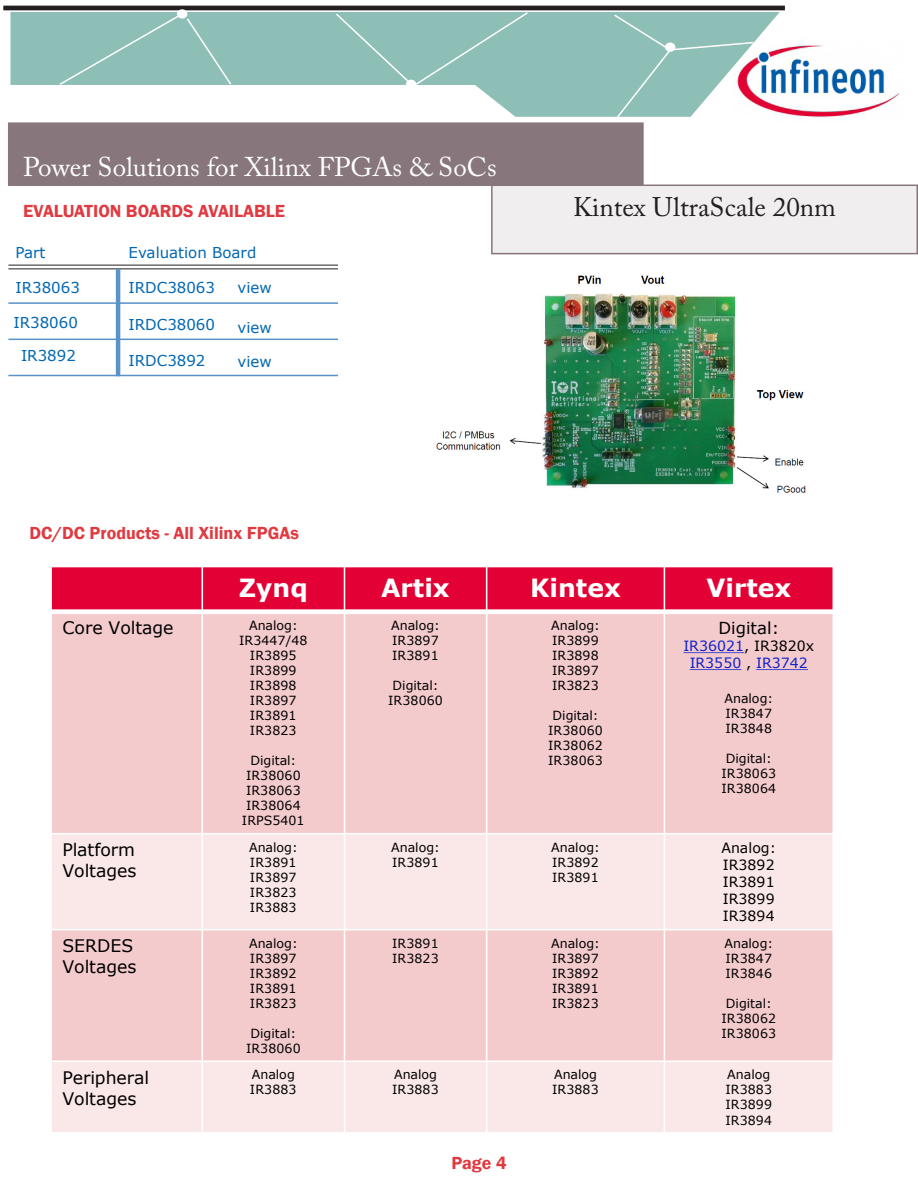
<style>
.page{position:relative;width:918px;height:1188px;background:#fff}
.page>*{position:absolute;margin:0;border:0;box-sizing:border-box;transform-origin:0 0}
.Body_1{font:27px "Adobe Caslon Pro";color:#fff}
.Body_1-2{font:26.7px "Adobe Caslon Pro";color:#231f20}
.t1{font:700 25.05px "Verdana";color:#fff}
.Upper_Right{font:600 18px "Franklin Gothic";color:#e03940}
.t2{font:17.25px/20.7px "Verdana";letter-spacing:-.005em;color:#000}
.t3{font:16.5px "Verdana";color:#000}
.Upper_Right-2{font:15px "Verdana";color:#0166b3}
.t4{font:14.1px/17px "Verdana";letter-spacing:.005em;color:#000;text-align:justify}
.t5{font:14.1px/17px "Verdana";letter-spacing:.005em;color:#12c;text-align:center}
.t6{font:12.6px/15px "Verdana";letter-spacing:.005em;color:#000;text-align:justify}
.s1{color:#000}
</style>
<div class="page">
<img style="left:785px;top:42px;width:115px;height:76px">
<svg style="left:4px;top:6px;width:781px;height:111px"></svg>
<div style="left:9px;top:123px;width:634px;height:62px;background:#87767c"></div>
<div style="left:8px;top:122px;width:636px;height:64px;border:2px solid #87767c"></div>
<img style="left:436px;top:275px;width:370px;height:218px">
<hr style="left:8px;top:265px;width:330px;height:1px;background:#231f20">
<hr style="left:8px;top:268px;width:330px;height:1px;background:#231f20">
<hr style="left:116px;top:269px;width:4px;height:107px;background:#5993c8">
<hr style="left:8px;top:302px;width:330px;height:2px;background:#5993c8">
<hr style="left:8px;top:339px;width:330px;height:1px;background:#5993c8">
<hr style="left:8px;top:375px;width:330px;height:1px;background:#5993c8">
<div style="left:51px;top:567px;width:151px;height:45px;background:#e30034"></div>
<div style="left:202px;top:567px;width:143px;height:45px;background:#e30034"></div>
<div style="left:345px;top:567px;width:142px;height:45px;background:#e30034"></div>
<div style="left:487px;top:567px;width:177px;height:45px;background:#e30034"></div>
<div style="left:664px;top:567px;width:169px;height:45px;background:#e30034"></div>
<div style="left:51px;top:612px;width:151px;height:222px;background:#f4cbcd"></div>
<div style="left:202px;top:612px;width:143px;height:222px;background:#f4cbcd"></div>
<div style="left:345px;top:612px;width:142px;height:222px;background:#f4cbcd"></div>
<div style="left:487px;top:612px;width:177px;height:222px;background:#f4cbcd"></div>
<div style="left:664px;top:612px;width:169px;height:222px;background:#f4cbcd"></div>
<div style="left:51px;top:834px;width:151px;height:96px;background:#fae7e8"></div>
<div style="left:202px;top:834px;width:143px;height:96px;background:#fae7e8"></div>
<div style="left:345px;top:834px;width:142px;height:96px;background:#fae7e8"></div>
<div style="left:487px;top:834px;width:177px;height:96px;background:#fae7e8"></div>
<div style="left:664px;top:834px;width:169px;height:96px;background:#fae7e8"></div>
<div style="left:51px;top:930px;width:151px;height:131px;background:#f4cbcd"></div>
<div style="left:202px;top:930px;width:143px;height:131px;background:#f4cbcd"></div>
<div style="left:345px;top:930px;width:142px;height:131px;background:#f4cbcd"></div>
<div style="left:487px;top:930px;width:177px;height:131px;background:#f4cbcd"></div>
<div style="left:664px;top:930px;width:169px;height:131px;background:#f4cbcd"></div>
<div style="left:51px;top:1061px;width:151px;height:72px;background:#fae7e8"></div>
<div style="left:202px;top:1061px;width:143px;height:72px;background:#fae7e8"></div>
<div style="left:345px;top:1061px;width:142px;height:72px;background:#fae7e8"></div>
<div style="left:487px;top:1061px;width:177px;height:72px;background:#fae7e8"></div>
<div style="left:664px;top:1061px;width:169px;height:72px;background:#fae7e8"></div>
<hr style="left:202px;top:566px;width:1px;height:568px;background:#fff">
<hr style="left:344px;top:566px;width:1px;height:568px;background:#fff">
<hr style="left:486px;top:566px;width:1px;height:568px;background:#fff">
<hr style="left:664px;top:566px;width:1px;height:568px;background:#fff">
<div style="left:51px;top:609px;width:783px;height:5px;background:#fff"></div>
<hr style="left:51px;top:833px;width:783px;height:1px;background:#fff">
<hr style="left:51px;top:929px;width:783px;height:1px;background:#fff">
<hr style="left:51px;top:1061px;width:783px;height:1px;background:#fff">
<hr style="left:51px;top:566px;width:1px;height:568px;background:#fff">
<hr style="left:51px;top:1132px;width:783px;height:2px;background:#fff">
<svg style="left:683px;top:652px;width:61px;height:1px"></svg>
<svg style="left:690px;top:669px;width:51px;height:1px"></svg>
<svg style="left:756px;top:669px;width:52px;height:1px"></svg>
<div style="left:492px;top:185px;width:425px;height:69px;background:#f0eeef"></div>
<div style="left:491px;top:185px;width:427px;height:69px;border:2px solid #87767c"></div>
<p class="Body_1" style="left:23px;top:151px;width:475px">Power Solutions for Xilinx FPGAs &amp; SoCs</p>
<p class="Upper_Right" style="left:23px;top:200px;width:263px">EVALUATION BOARDS AVAILABLE</p>
<p class="Upper_Right-2" style="left:15px;top:242px;width:32px">Part</p>
<p class="Upper_Right-2" style="left:129px;top:242px;width:129px">Evaluation Board</p>
<p class="Upper_Right-2" style="left:15px;top:278px;width:66px">IR38063</p>
<p class="Upper_Right-2" style="left:129px;top:278px;width:88px">IRDC38063</p>
<p class="Upper_Right-2" style="left:237px;top:277px;width:36px">view</p>
<p class="Upper_Right-2" style="left:14px;top:312px;width:66px">IR38060</p>
<p class="Upper_Right-2" style="left:129px;top:314px;width:88px">IRDC38060</p>
<p class="Upper_Right-2" style="left:237px;top:318px;width:36px">view</p>
<p class="Upper_Right-2" style="left:21px;top:346px;width:56px">IR3892</p>
<p class="Upper_Right-2" style="left:129px;top:350px;width:78px">IRDC3892</p>
<p class="Upper_Right-2" style="left:237px;top:351px;width:36px">view</p>
<p class="Upper_Right" style="left:30px;top:522px;width:271px">DC/DC Products - All Xilinx FPGAs</p>
<p class="Body_1-2" style="left:573px;top:192px;width:265px">Kintex UltraScale 20nm</p>
<p class="t1" style="left:239px;top:570px;width:71px">Zynq</p>
<p class="t1" style="left:381px;top:570px;width:70px">Artix</p>
<p class="t1" style="left:530px;top:570px;width:92px">Kintex</p>
<p class="t1" style="left:706px;top:570px;width:86px">Virtex</p>
<p class="t2" style="left:62px;top:618px;width:113px">Core Voltage</p>
<p class="t6" style="left:239px;top:618px;width:70px;text-align:center">Analog:<br>IR3447/48<br>IR3895<br>IR3899<br>IR3898<br>IR3897<br>IR3891<br>IR3823</p>
<p class="t6" style="left:242px;top:753px;width:64px;text-align:center">Digital:<br>IR38060<br>IR38063<br>IR38064<br>IRPS5401</p>
<p class="t6" style="left:391px;top:618px;width:50px">Analog:<br>IR3897<br>IR3891</p>
<p class="t6" style="left:388px;top:678px;width:56px;text-align:center">Digital:<br>IR38060</p>
<p class="t6" style="left:551px;top:618px;width:50px">Analog:<br>IR3899<br>IR3898<br>IR3897<br>IR3823</p>
<p class="t6" style="left:548px;top:708px;width:56px;text-align:center">Digital:<br>IR38060<br>IR38062<br>IR38063</p>
<p class="t3" style="left:718px;top:616px;width:62px">Digital:</p>
<p class="t5" style="left:683px;top:637px;width:132px">IR36021<span class="s1">, IR3820x<br></span>IR3550 <span class="s1">,</span> IR3742</p>
<p class="t6" style="left:724px;top:691px;width:50px">Analog:<br>IR3847<br>IR3848</p>
<p class="t6" style="left:721px;top:751px;width:56px;text-align:center">Digital:<br>IR38063<br>IR38064</p>
<p class="t2" style="left:62px;top:840px;width:76px">Platform<br>Voltages</p>
<p class="t6" style="left:249px;top:840px;width:50px">Analog:<br>IR3891<br>IR3897<br>IR3823<br>IR3883</p>
<p class="t6" style="left:391px;top:840px;width:50px">Analog:<br>IR3891</p>
<p class="t6" style="left:551px;top:840px;width:50px">Analog:<br>IR3892<br>IR3891</p>
<p class="t4" style="left:721px;top:839px;width:56px">Analog:<br>IR3892<br>IR3891<br>IR3899<br>IR3894</p>
<p class="t2" style="left:62px;top:936px;width:76px">SERDES<br>Voltages</p>
<p class="t6" style="left:249px;top:935px;width:50px">Analog:<br>IR3897<br>IR3892<br>IR3891<br>IR3823</p>
<p class="t6" style="left:246px;top:1026px;width:56px;text-align:center">Digital:<br>IR38060</p>
<p class="t6" style="left:392px;top:935px;width:48px">IR3891<br>IR3823</p>
<p class="t6" style="left:551px;top:935px;width:50px">Analog:<br>IR3897<br>IR3892<br>IR3891<br>IR3823</p>
<p class="t6" style="left:725px;top:935px;width:50px">Analog:<br>IR3847<br>IR3846</p>
<p class="t6" style="left:722px;top:996px;width:56px;text-align:center">Digital:<br>IR38062<br>IR38063</p>
<p class="t2" style="left:62px;top:1067px;width:88px">Peripheral<br>Voltages</p>
<p class="t6" style="left:250px;top:1067px;width:48px">Analog<br>IR3883</p>
<p class="t6" style="left:392px;top:1067px;width:48px">Analog<br>IR3883</p>
<p class="t6" style="left:552px;top:1067px;width:48px">Analog<br>IR3883</p>
<p class="t6" style="left:725px;top:1067px;width:48px;text-align:left">Analog<br>IR3883<br>IR3899<br>IR3894</p>
<p class="Upper_Right" style="left:452px;top:1152px;width:57px">Page 4</p>
</div>
